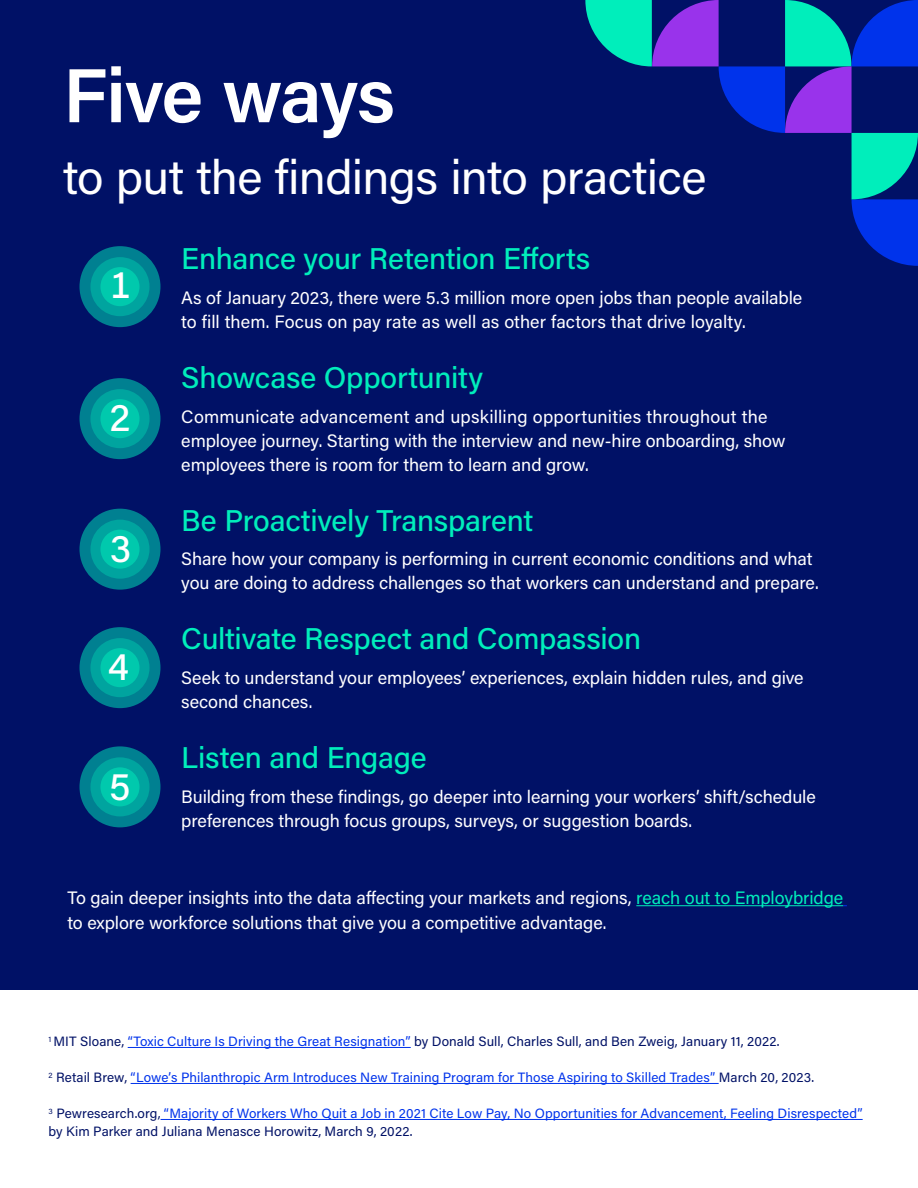
<style>
.page{position:relative;width:918px;height:1188px;background:#fff}
.page>*{position:absolute;margin:0;border:0;box-sizing:border-box;transform-origin:0 0}
.Headline{font:600 76.5px "Acumin Pro";letter-spacing:-.025em;color:#fff}
.Headline-2{font:48px "Acumin Pro";letter-spacing:-.015em;color:#fff}
.t1{font:500 39px "Acumin Pro";color:#fff}
.Subhead{font:500 30px "Acumin Pro";letter-spacing:-.01em;color:#0eb}
.Body_copy{font:18px/24px "Acumin Pro";letter-spacing:-.005em;color:#fff}
.Body_copy-2{font:13.5px/18px "Acumin Pro";letter-spacing:.005em;color:#0033eb}
.Body_copy-3{font:13.5px "Acumin Pro";letter-spacing:.005em;color:#016}
.s1{color:#0eb}
.s2{color:#0033eb}
.s3{color:#016}
</style>
<div class="page">
<div style="left:0;top:0;width:918px;height:989px;background:#016"></div>
<hr style="left:128px;top:1047px;width:283px;height:1px;background:#0033eb">
<hr style="left:131px;top:1083px;width:588px;height:1px;background:#0033eb">
<hr style="left:161px;top:1119px;width:702px;height:1px;background:#0033eb">
<div style="left:80px;top:246px;width:80px;height:81px;background:#008091;border-radius:50%"></div>
<div style="left:90px;top:257px;width:60px;height:59px;background:#00a49f;border-radius:50%"></div>
<div style="left:100px;top:267px;width:40px;height:39px;background:#00c9ad;border-radius:50%"></div>
<div style="left:80px;top:378px;width:80px;height:81px;background:#008091;border-radius:50%"></div>
<div style="left:90px;top:389px;width:60px;height:59px;background:#00a49f;border-radius:50%"></div>
<div style="left:100px;top:399px;width:40px;height:39px;background:#00c9ad;border-radius:50%"></div>
<div style="left:80px;top:509px;width:80px;height:81px;background:#008091;border-radius:50%"></div>
<div style="left:90px;top:520px;width:60px;height:59px;background:#00a49f;border-radius:50%"></div>
<div style="left:100px;top:530px;width:40px;height:39px;background:#00c9ad;border-radius:50%"></div>
<div style="left:80px;top:627px;width:80px;height:81px;background:#008091;border-radius:50%"></div>
<div style="left:90px;top:638px;width:60px;height:59px;background:#00a49f;border-radius:50%"></div>
<div style="left:100px;top:648px;width:40px;height:39px;background:#00c9ad;border-radius:50%"></div>
<div style="left:80px;top:746px;width:80px;height:81px;background:#008091;border-radius:50%"></div>
<div style="left:90px;top:757px;width:60px;height:59px;background:#00a49f;border-radius:50%"></div>
<div style="left:100px;top:767px;width:40px;height:39px;background:#00c9ad;border-radius:50%"></div>
<svg style="left:585px;top:0;width:333px;height:266px"></svg>
<hr style="left:636px;top:905px;width:207px;height:1px;background:#0eb">
<p class="Headline" style="left:63px;top:42px;width:334px">Five ways</p>
<p class="Headline-2" style="left:63px;top:144px;width:645px">to put the findings into practice</p>
<p class="t1" style="left:111px;top:257px;width:23px">1</p>
<p class="t1" style="left:109px;top:391px;width:23px">2</p>
<p class="t1" style="left:110px;top:521px;width:23px">3</p>
<p class="t1" style="left:108px;top:640px;width:23px">4</p>
<p class="t1" style="left:109px;top:759px;width:23px">5</p>
<p class="Subhead" style="left:181px;top:238px;width:411px">Enhance your Retention Efforts</p>
<p class="Body_copy" style="left:181px;top:285px;width:623px">As of January 2023, there were 5.3 million more open jobs than people available to fill them. Focus on pay rate as well as other factors that drive loyalty.</p>
<p class="Subhead" style="left:181px;top:357px;width:303px">Showcase Opportunity</p>
<p class="Body_copy" style="left:181px;top:404px;width:606px">Communicate advancement and upskilling opportunities throughout the employee journey. Starting with the interview and new-hire onboarding, show employees there is room for them to learn and grow.</p>
<p class="Subhead" style="left:181px;top:499px;width:354px">Be Proactively Transparent</p>
<p class="Body_copy" style="left:181px;top:546px;width:639px">Share how your company is performing in current economic conditions and what you are doing to address challenges so that workers can understand and prepare.</p>
<p class="Subhead" style="left:181px;top:618px;width:461px">Cultivate Respect and Compassion</p>
<p class="Body_copy" style="left:181px;top:665px;width:624px">Seek to understand your employees’ experiences, explain hidden rules, and give second chances.</p>
<p class="Subhead" style="left:181px;top:737px;width:247px">Listen and Engage</p>
<p class="Body_copy" style="left:181px;top:784px;width:636px">Building from these findings, go deeper into learning your workers’ shift/schedule preferences through focus groups, surveys, or suggestion boards.</p>
<p class="Body_copy" style="left:67px;top:884px;width:777px;line-height:25.5px">To gain deeper insights into the data affecting your markets and regions, <span class="s1">reach out to Employbridge </span>to explore workforce solutions that give you a competitive advantage.</p>
<p class="Body_copy-3" style="left:49px;top:1032px;width:733px"><sup>1</sup> MIT Sloane, <span class="s2">“Toxic Culture Is Driving the Great Resignation”</span> by Donald Sull, Charles Sull, and Ben Zweig, January 11, 2022.</p>
<p class="Body_copy-2" style="left:49px;top:1068px;width:767px"><sup>2</sup> <span class="s3">Retail Brew,</span> “Lowe’s Philanthropic Arm Introduces New Training Program for Those Aspiring to Skilled Trades” <span class="s3">March 20, 2023.</span></p>
<p class="Body_copy-2" style="left:49px;top:1104px;width:816px"><sup>3</sup> <span class="s3">Pewresearch.org,</span> “Majority of Workers Who Quit a Job in 2021 Cite Low Pay, No Opportunities for Advancement, Feeling Disrespected” <span class="s3">by Kim Parker and Juliana Menasce Horowitz, March 9, 2022.</span></p>
</div>
